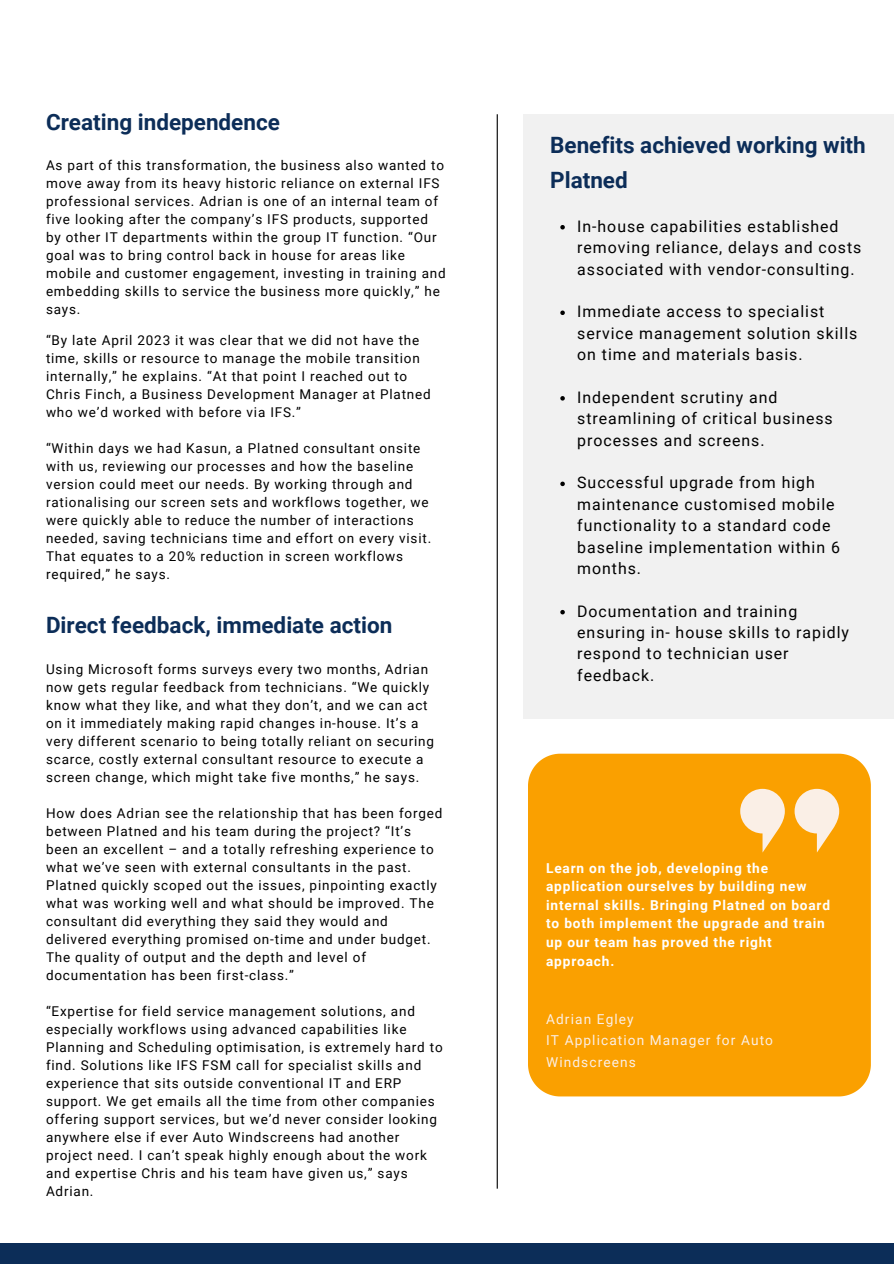
<style>
.page{position:relative;width:894px;height:1264px;background:#fff}
.page>*{position:absolute;margin:0;border:0;box-sizing:border-box;transform-origin:0 0}
.t1{font:700 22.5px/34.8px "Roboto";color:#0c2d58}
.t2{font:15.9px/21.3px "Roboto";letter-spacing:.06em;color:#000}
.t3{font:700 13.65px/18.6px "Roboto";letter-spacing:.06em;color:#fff}
.t4{font:13.65px/21.5px "Roboto";letter-spacing:.08em;color:#faefe6}
.t5{font:italic 13.65px "Kanit";letter-spacing:.06em;color:#fff}
.t6{font:13.5px/18px "Roboto";letter-spacing:.06em;color:#000}
</style>
<div class="page">
<div style="left:0;top:1243px;width:893px;height:20px;background:#0c2d58"></div>
<div style="left:523px;top:114px;width:370px;height:605px;background:#f1f1f1"></div>
<svg style="left:560px;top:225px;width:4px;height:4px"></svg>
<svg style="left:560px;top:310px;width:4px;height:5px"></svg>
<svg style="left:560px;top:396px;width:4px;height:4px"></svg>
<svg style="left:560px;top:481px;width:4px;height:5px"></svg>
<svg style="left:560px;top:610px;width:4px;height:4px"></svg>
<hr style="left:496px;top:114px;width:1px;height:1074px;background:#000">
<div style="left:528px;top:753px;width:342px;height:343px;background:#faa000"></div>
<svg style="left:740px;top:788px;width:44px;height:64px;background:#facf8b"></svg>
<svg style="left:794px;top:788px;width:45px;height:64px;background:#facf89"></svg>
<p class="t1" style="left:46px;top:105px;width:235px">Creating independence</p>
<p class="t6" style="left:46px;top:157px;width:401px">As part of this transformation, the business also wanted to move away from its heavy historic reliance on external IFS professional services. Adrian is one of an internal team of five looking after the company’s IFS products, supported by other IT departments within the group IT function. “Our goal was to bring control back in house for areas like mobile and customer engagement, investing in training and embedding skills to service the business more quickly,” he says.</p>
<p class="t6" style="left:46px;top:331px;width:386px">“By late April 2023 it was clear that we did not have the time, skills or resource to manage the mobile transition internally,” he explains. “At that point I reached out to Chris Finch, a Business Development Manager at Platned who we’d worked with before via IFS.”</p>
<p class="t6" style="left:46px;top:439px;width:386px">“Within days we had Kasun, a Platned consultant onsite with us, reviewing our processes and how the baseline version could meet our needs. By working through and rationalising our screen sets and workflows together, we were quickly able to reduce the number of interactions needed, saving technicians time and effort on every visit.<br>That equates to a 20% reduction in screen workflows required,” he says.</p>
<h1 class="t1" style="left:46px;top:608px;width:348px">Direct feedback, immediate action</h1>
<p class="t6" style="left:46px;top:660px;width:389px">Using Microsoft forms surveys every two months, Adrian now gets regular feedback from technicians. “We quickly know what they like, and what they don’t, and we can act on it immediately making rapid changes in-house. It’s a very different scenario to being totally reliant on securing scarce, costly external consultant resource to execute a screen change, which might take five months,” he says.</p>
<p class="t6" style="left:46px;top:804px;width:398px">How does Adrian see the relationship that has been forged between Platned and his team during the project? “It’s been an excellent – and a totally refreshing experience to what we’ve seen with external consultants in the past.<br>Platned quickly scoped out the issues, pinpointing exactly what was working well and what should be improved. The consultant did everything they said they would and delivered everything promised on-time and under budget.<br>The quality of output and the depth and level of documentation has been first-class.”</p>
<p class="t6" style="left:46px;top:1002px;width:398px">“Expertise for field service management solutions, and especially workflows using advanced capabilities like Planning and Scheduling optimisation, is extremely hard to find. Solutions like IFS FSM call for specialist skills and experience that sits outside conventional IT and ERP support. We get emails all the time from other companies offering support services, but we’d never consider looking anywhere else if ever Auto Windscreens had another project need. I can’t speak highly enough about the work and expertise Chris and his team have given us,” says Adrian.</p>
<h1 class="t1" style="left:550px;top:128px;width:317px">Benefits achieved working with<br>Platned</h1>
<h1 class="t2" style="left:577px;top:216px;width:285px">In-house capabilities established removing reliance, delays and costs associated with vendor-consulting.</h1>
<p class="t2" style="left:577px;top:301px;width:281px">Immediate access to specialist service management solution skills on time and materials basis.</p>
<p class="t2" style="left:577px;top:387px;width:257px">Independent scrutiny and streamlining of critical business processes and screens.</p>
<p class="t2" style="left:577px;top:472px;width:264px">Successful upgrade from high maintenance customised mobile functionality to a standard code baseline implementation within 6 months.</p>
<p class="t2" style="left:577px;top:600px;width:273px">Documentation and training ensuring in- house skills to rapidly respond to technician user feedback.</p>
<p class="t3" style="left:546px;top:858px;width:285px">Learn on the job, developing the application ourselves by building new internal skills. Bringing Platned on board to both implement the upgrade and train up our team has proved the right approach.</p>
<p class="t5" style="left:585px;top:891px;width:166px">Once live, we wanted to</p>
<p class="t4" style="left:546px;top:1008px;width:89px">Adrian Egley</p>
<p class="t4" style="left:546px;top:1029px;width:228px">IT Application Manager for Auto<br>Windscreens</p>
</div>
